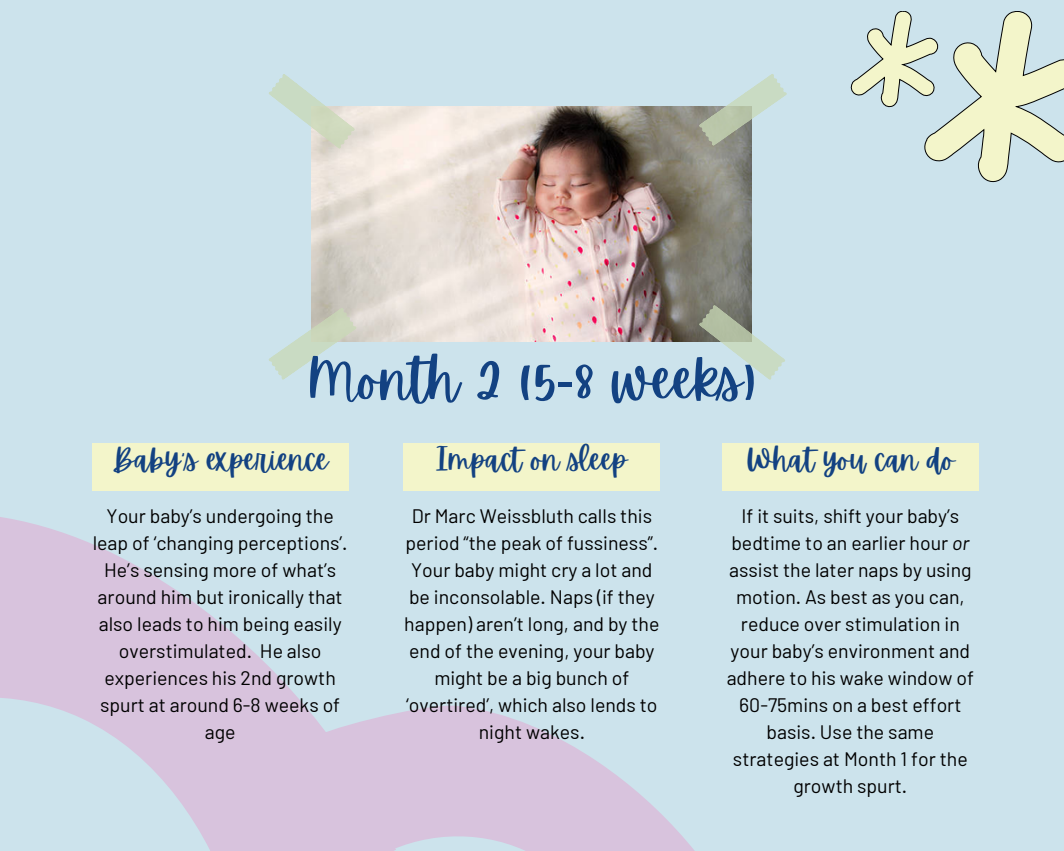
<style>
.page{position:relative;width:1064px;height:851px;background:#fff}
.page>*{position:absolute;margin:0;border:0;box-sizing:border-box;transform-origin:0 0}
.t1{font:55.8px "Apricots";color:#134282}
.t2{font:30px "Apricots";color:#134282}
.t3{font:19.5px/27px "Barlow";color:#000;text-align:center}
.s1{font-family:"Noto Sans"}
.s2{font-style:italic}
</style>
<div class="page">
<div style="left:0;top:0;width:1063px;height:850px;background:#cce3ec"></div>
<img style="left:311px;top:107px;width:440px;height:235px">
<svg style="left:698px;top:74px;width:89px;height:72px"></svg>
<svg style="left:269px;top:74px;width:86px;height:75px"></svg>
<svg style="left:698px;top:304px;width:87px;height:76px"></svg>
<svg style="left:269px;top:307px;width:88px;height:67px"></svg>
<svg style="left:0;top:374px;width:349px;height:476px"></svg>
<svg style="left:311px;top:602px;width:383px;height:248px"></svg>
<svg style="left:850px;top:11px;width:213px;height:172px"></svg>
<div style="left:92px;top:443px;width:256px;height:47px;background:#f3f5ca"></div>
<div style="left:403px;top:443px;width:257px;height:47px;background:#f3f5ca"></div>
<div style="left:721px;top:443px;width:257px;height:47px;background:#f3f5ca"></div>
<p class="t1" style="left:307px;top:347px;width:450px">Month 2 (5<span class="s1">-</span>8 weeks)</p>
<p class="t2" style="left:112px;top:442px;width:218px">Baby’s experience</p>
<p class="t2" style="left:436px;top:442px;width:192px">Impact on sleep</p>
<p class="t2" style="left:745px;top:442px;width:210px">What you can do</p>
<p class="t3" style="left:93px;top:501px;width:256px">Your baby’s undergoing the leap of ‘changing perceptions’.<br>He’s sensing more of what’s around him but ironically that also leads to him being easily overstimulated. He also experiences his 2nd growth spurt at around 6-8 weeks of age</p>
<p class="t3" style="left:404px;top:501px;width:256px">Dr Marc Weissbluth calls this period “the peak of fussiness”.<br>Your baby might cry a lot and be inconsolable. Naps (if they happen) aren’t long, and by the end of the evening, your baby might be a big bunch of ‘overtired’, which also lends to night wakes.</p>
<h1 class="t3" style="left:726px;top:501px;width:249px">If it suits, shift your baby’s bedtime to an earlier hour <span class="s2">or </span>assist the later naps by using motion. As best as you can, reduce over stimulation in your baby’s environment and adhere to his wake window of<br>60-75mins on a best effort basis. Use the same strategies at Month 1 for the growth spurt.</h1>
</div>
